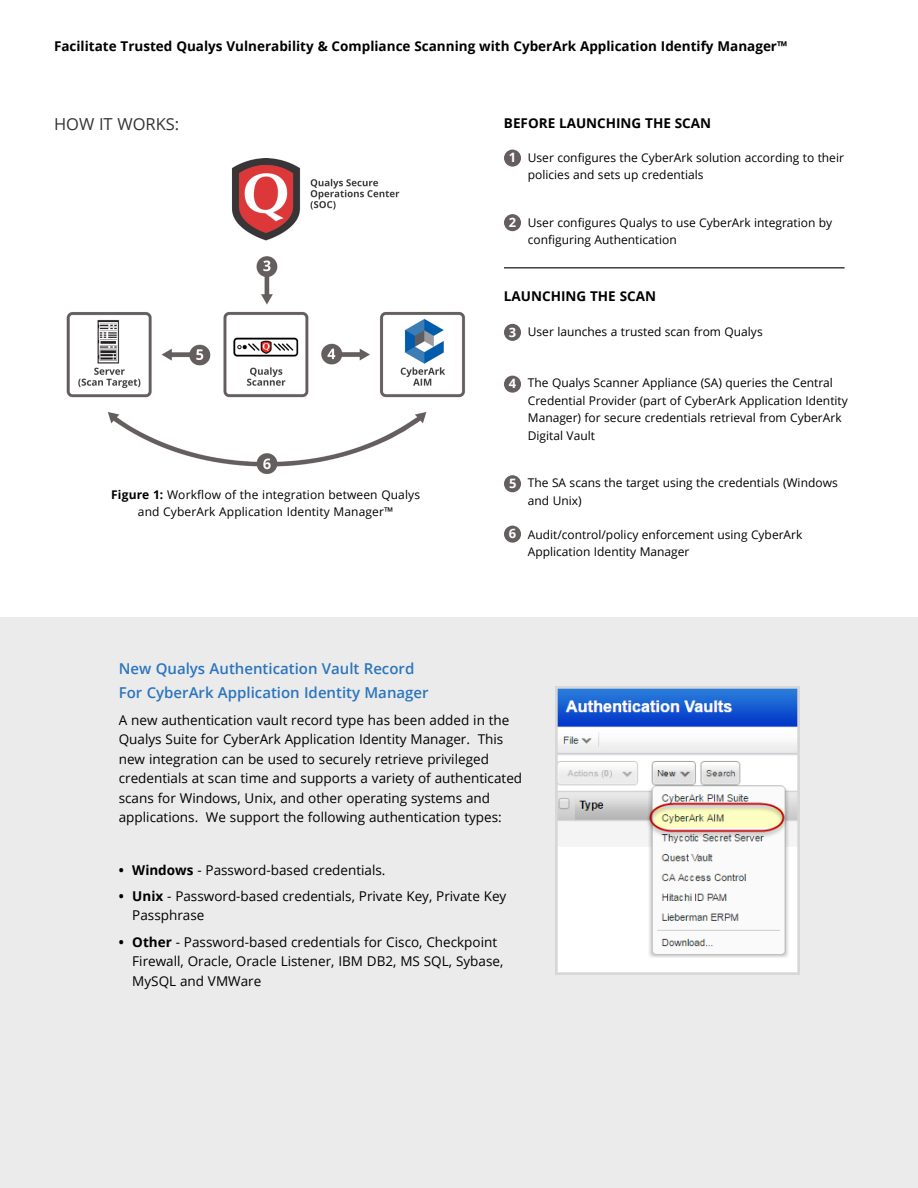
<style>
.page{position:relative;width:918px;height:1188px;background:#fff}
.page>*{position:absolute;margin:0;border:0;box-sizing:border-box;transform-origin:0 0}
.t1{font:16.5px "Open Sans";color:#333}
.t2{font:600 15px/24.8px "Open Sans";color:#2b75be}
.t3{font:13.5px/19.5px "Open Sans";color:#000}
.t4{font:700 13.5px "Open Sans";color:#000}
.t5{font:700 12.9px "Open Sans";color:#fff}
.t6{font:12px/17.5px "Open Sans";color:#000}
.s1{font-weight:700}
</style>
<div class="page">
<div style="left:0;top:618px;width:918px;height:570px;background:#ebebeb"></div>
<div style="left:504px;top:324px;width:17px;height:17px;background:#645e5e;border-radius:50%"></div>
<div style="left:504px;top:150px;width:17px;height:17px;background:#645e5e;border-radius:50%"></div>
<div style="left:504px;top:376px;width:17px;height:17px;background:#645e5e;border-radius:50%"></div>
<div style="left:504px;top:214px;width:17px;height:17px;background:#645e5e;border-radius:50%"></div>
<div style="left:504px;top:475px;width:17px;height:17px;background:#645e5e;border-radius:50%"></div>
<div style="left:504px;top:526px;width:17px;height:17px;background:#645e5e;border-radius:50%"></div>
<img style="left:66px;top:159px;width:399px;height:315px">
<img style="left:555px;top:687px;width:244px;height:288px">
<hr style="left:504px;top:267px;width:341px;height:1px;background:#000">
<p class="t4" style="left:54px;top:36px;width:735px">Facilitate Trusted Qualys Vulnerability &amp; Compliance Scanning with CyberArk Application Identify Manager™</p>
<h1 class="t1" style="left:54px;top:113px;width:127px">HOW IT WORKS:</h1>
<p class="t6" style="left:111px;top:486px;width:310px;line-height:16.5px;text-align:center"><span class="s1">Figure 1:</span> Workflow of the integration between Qualys and CyberArk Application Identity Manager™</p>
<p class="t4" style="left:504px;top:114px;width:209px">BEFORE LAUNCHING THE SCAN</p>
<p class="t5" style="left:509px;top:149px;width:9px">1</p>
<p class="t5" style="left:509px;top:213px;width:9px">2</p>
<p class="t6" style="left:528px;top:148px;width:318px">User configures the CyberArk solution according to their policies and sets up credentials</p>
<p class="t6" style="left:528px;top:213px;width:306px">User configures Qualys to use CyberArk integration by configuring Authentication</p>
<p class="t4" style="left:504px;top:286px;width:154px">LAUNCHING THE SCAN</p>
<p class="t5" style="left:509px;top:323px;width:9px">3</p>
<p class="t5" style="left:509px;top:375px;width:9px">4</p>
<p class="t5" style="left:509px;top:474px;width:9px">5</p>
<p class="t5" style="left:509px;top:525px;width:9px">6</p>
<p class="t6" style="left:528px;top:323px;width:236px">User launches a trusted scan from Qualys</p>
<p class="t6" style="left:528px;top:374px;width:322px">The Qualys Scanner Appliance (SA) queries the Central Credential Provider (part of CyberArk Application Identity Manager) for secure credentials retrieval from CyberArk Digital Vault</p>
<p class="t6" style="left:528px;top:474px;width:311px">The SA scans the target using the credentials (Windows and Unix)</p>
<p class="t6" style="left:528px;top:525px;width:276px">Audit/control/policy enforcement using CyberArk<br>Application Identity Manager</p>
<p class="t2" style="left:119px;top:656px;width:311px">New Qualys Authentication Vault Record<br>For CyberArk Application Identity Manager</p>
<p class="t3" style="left:119px;top:710px;width:405px">A new authentication vault record type has been added in the Qualys Suite for CyberArk Application Identity Manager. This new integration can be used to securely retrieve privileged credentials at scan time and supports a variety of authenticated scans for Windows, Unix, and other operating systems and applications. We support the following authentication types:</p>
<p class="t3" style="left:119px;top:860px;width:268px"><span class="s1">• Windows</span> - Password-based credentials.</p>
<p class="t3" style="left:132px;top:886px;width:376px;text-indent:-14px"><span class="s1">• Unix</span> - Password-based credentials, Private Key, Private Key<br>Passphrase</p>
<p class="t3" style="left:132px;top:932px;width:373px;text-indent:-14px"><span class="s1">• Other</span> - Password-based credentials for Cisco, Checkpoint<br>Firewall, Oracle, Oracle Listener, IBM DB2, MS SQL, Sybase,<br>MySQL and VMWare</p>
</div>
